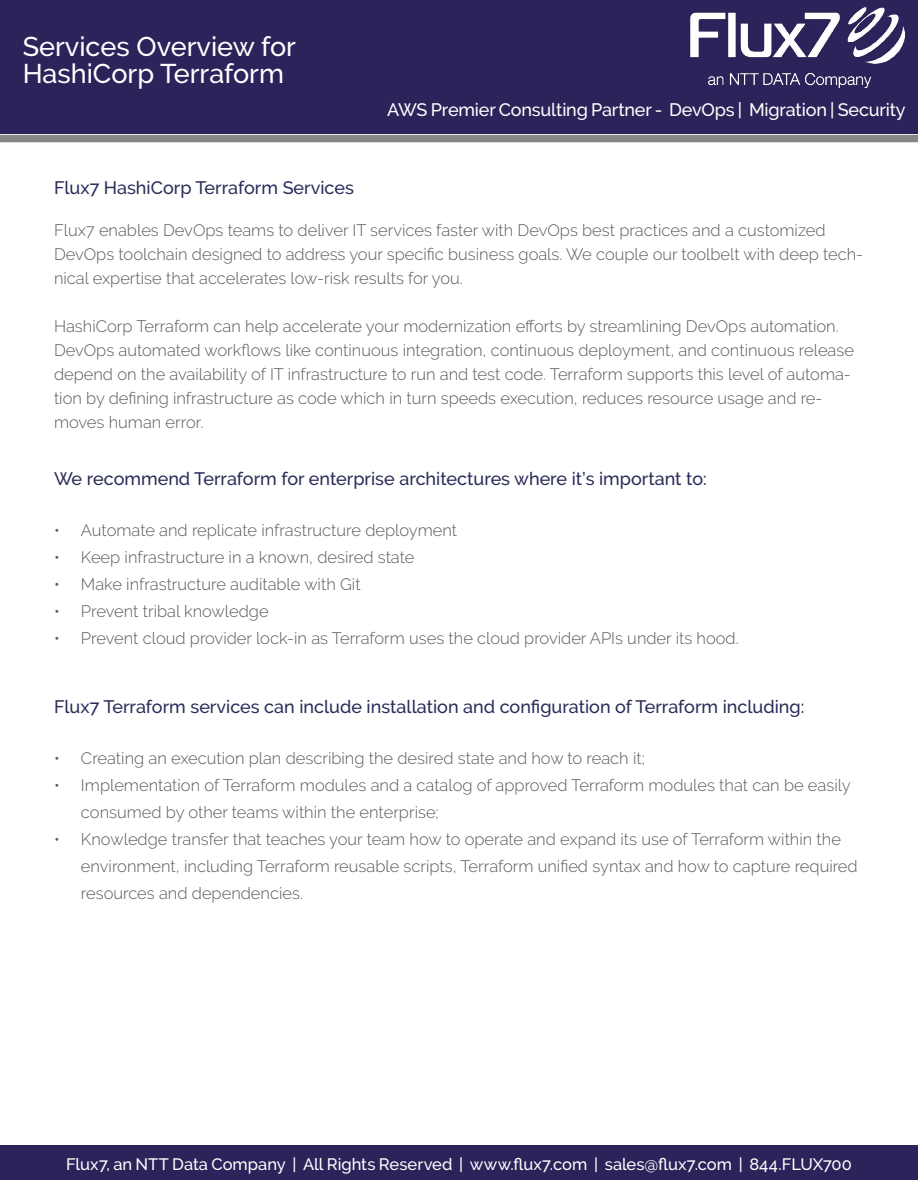
<style>
.page{position:relative;width:918px;height:1188px;background:#fff}
.page>*{position:absolute;margin:0;border:0;box-sizing:border-box;transform-origin:0 0}
.t1{font:500 27px/27px "Raleway";color:#fff}
.t2{font:500 18px "Raleway";color:#282c57}
.t3{font:500 18px "Raleway";letter-spacing:-.01em;color:#fff}
.t4{font:300 16.5px/24px "Raleway";color:#58595b}
.t5{font:500 16.5px "Raleway";color:#fff}
</style>
<div class="page">
<div style="left:0;top:0;width:918px;height:134px;background:#2a245a"></div>
<div style="left:0;top:135px;width:918px;height:7px;background:#868787"></div>
<div style="left:0;top:1145px;width:918px;height:34px;background:#2a245a"></div>
<img style="left:691px;top:7px;width:213px;height:80px">
<h1 class="t1" style="left:23px;top:33px;width:275px">Services Overview for<br>HashiCorp Terraform</h1>
<p class="t3" style="left:387px;top:99px;width:520px">AWS Premier Consulting Partner - DevOps | Migration | Security</p>
<p class="t2" style="left:54px;top:177px;width:302px">Flux7 HashiCorp Terraform Services</p>
<p class="t4" style="left:54px;top:218px;width:811px">Flux7 enables DevOps teams to deliver IT services faster with DevOps best practices and a customized<br>DevOps toolchain designed to address your specific business goals. We couple our toolbelt with deep tech&shy;nical expertise that accelerates low-risk results for you.</p>
<p class="t4" style="left:54px;top:314px;width:802px">HashiCorp Terraform can help accelerate your modernization efforts by streamlining DevOps automation.<br>DevOps automated workflows like continuous integration, continuous deployment, and continuous release depend on the availability of IT infrastructure to run and test code. Terraform supports this level of automa&shy;tion by defining infrastructure as code which in turn speeds execution, reduces resource usage and re&shy;moves human error.</p>
<p class="t2" style="left:54px;top:468px;width:654px">We recommend Terraform for enterprise architectures where it’s important to:</p>
<p class="t4" style="left:54px;top:518px;width:405px">• Automate and replicate infrastructure deployment</p>
<p class="t4" style="left:54px;top:545px;width:362px">• Keep infrastructure in a known, desired state</p>
<p class="t4" style="left:54px;top:572px;width:308px">• Make infrastructure auditable with Git</p>
<p class="t4" style="left:54px;top:599px;width:216px">• Prevent tribal knowledge</p>
<p class="t4" style="left:54px;top:626px;width:686px">• Prevent cloud provider lock-in as Terraform uses the cloud provider APIs under its hood.</p>
<p class="t2" style="left:54px;top:696px;width:752px">Flux7 Terraform services can include installation and configuration of Terraform including:</p>
<p class="t4" style="left:54px;top:746px;width:592px">• Creating an execution plan describing the desired state and how to reach it;</p>
<p class="t4" style="left:81px;top:771px;width:771px;line-height:27px;text-indent:-27px">• Implementation of Terraform modules and a catalog of approved Terraform modules that can be easily consumed by other teams within the enterprise;</p>
<p class="t4" style="left:81px;top:825px;width:778px;line-height:27px;text-indent:-27px">• Knowledge transfer that teaches your team how to operate and expand its use of Terraform within the environment, including Terraform reusable scripts, Terraform unified syntax and how to capture required resources and dependencies.</p>
<p class="t5" style="left:66px;top:1155px;width:787px">Flux7, an NTT Data Company | All Rights Reserved | www.flux7.com | sales@flux7.com | 844.FLUX700</p>
</div>
